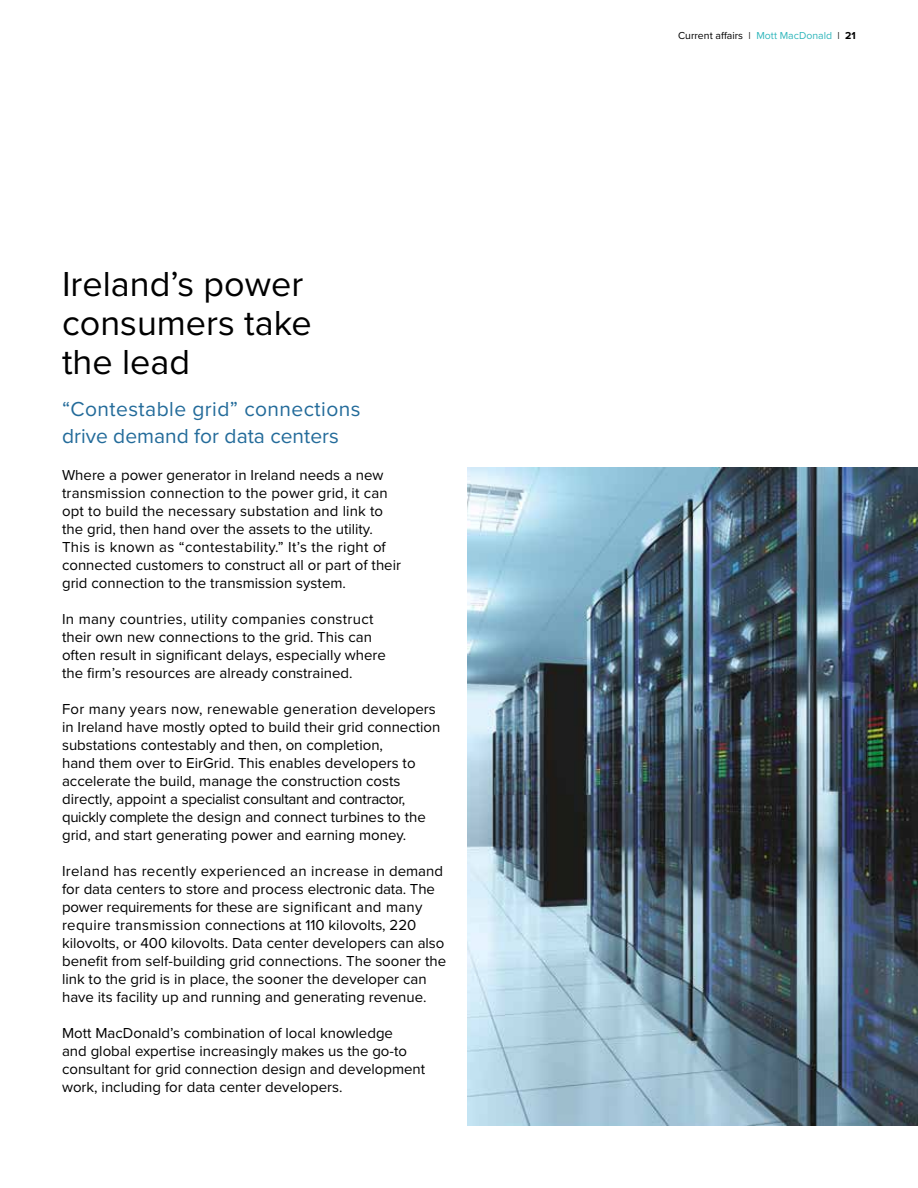
<style>
.page{position:relative;width:918px;height:1188px;background:#fff}
.page>*{position:absolute;margin:0;border:0;box-sizing:border-box;transform-origin:0 0}
.t1{font:36px/39px "Proxima Nova";color:#000}
.t2{font:21px/27px "Proxima Nova";letter-spacing:.02em;color:#236b9a}
.t3{font:15px/18px "Proxima Nova";color:#000}
.t4{font:10.5px "Proxima Nova";color:#000}
.s1{font-weight:300}
.s2{color:#31b7bc}
.s3{font-weight:700}
</style>
<div class="page">
<img style="left:467px;top:467px;width:451px;height:659px">
<h1 class="t1" style="left:62px;top:266px;width:251px">Ireland’s power consumers take the lead</h1>
<h2 class="t2" style="left:62px;top:396px;width:300px">“Contestable grid” connections drive demand for data centers</h2>
<p class="t3" style="left:62px;top:466px;width:341px">Where a power generator in Ireland needs a new transmission connection to the power grid, it can opt to build the necessary substation and link to the grid, then hand over the assets to the utility.<br>This is known as “contestability.” It’s the right of connected customers to construct all or part of their grid connection to the transmission system.</p>
<p class="t3" style="left:62px;top:610px;width:325px">In many countries, utility companies construct their own new connections to the grid. This can often result in significant delays, especially where the firm’s resources are already constrained.</p>
<p class="t3" style="left:62px;top:700px;width:380px">For many years now, renewable generation developers in Ireland have mostly opted to build their grid connection substations contestably and then, on completion,<br>hand them over to EirGrid. This enables developers to accelerate the build, manage the construction costs directly, appoint a specialist consultant and contractor, quickly complete the design and connect turbines to the grid, and start generating power and earning money.</p>
<p class="t3" style="left:62px;top:862px;width:386px">Ireland has recently experienced an increase in demand for data centers to store and process electronic data. The power requirements for these are significant and many require transmission connections at 110 kilovolts, 220 kilovolts, or 400 kilovolts. Data center developers can also benefit from self-building grid connections. The sooner the link to the grid is in place, the sooner the developer can have its facility up and running and generating revenue.</p>
<p class="t3" style="left:62px;top:1024px;width:365px">Mott MacDonald’s combination of local knowledge<br>and global expertise increasingly makes us the go-to consultant for grid connection design and development work, including for data center developers.</p>
<p class="t4" style="left:678px;top:29px;width:179px">Current affairs <span class="s1">I</span> <span class="s2">Mott MacDonald</span> <span class="s1">I</span> <span class="s3">21</span></p>
</div>
